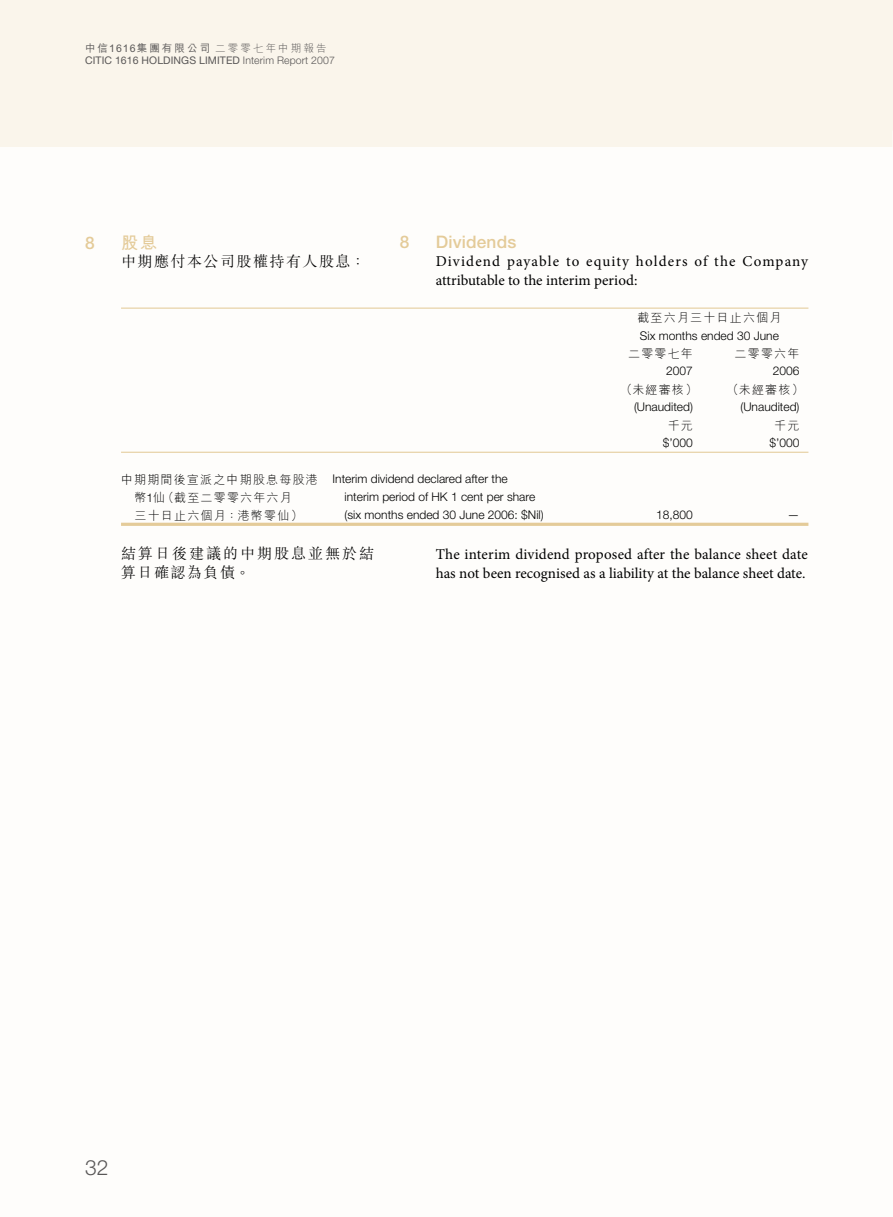
<style>
.page{position:relative;width:893px;height:1217px;background:#fff}
.page>*{position:absolute;margin:0;border:0;box-sizing:border-box;transform-origin:0 0}
.t1{font:300 21px "Helvetica Neue LT Std";color:#595757}
.t2{font:500 17.25px "Helvetica Neue LT Std";letter-spacing:.01em;color:#e4cb99}
.t3{font:17.25px "M Hei HK Bold E Ten B5 H";color:#e4cb99}
.t4{font:15px/19.5px "Minion Pro";letter-spacing:.005em;color:#000}
.t5{font:15px/19.5px "Minion Pro";letter-spacing:.065em;color:#000}
.t6{font:15px/19.5px "M Sung HK Light E Ten B5 H";letter-spacing:.135em;color:#000}
.t7{font:15px "M Sung HK Light E Ten B5 H";letter-spacing:.1em;color:#000}
.t8{font:300 12px/18px "Helvetica Neue LT Std";color:#000}
.t9{font:12px/18px "M Hei HK Light E Ten B5 H";letter-spacing:.1em;color:#000}
.t10{font:10.5px "Helvetica Neue LT Std";letter-spacing:.01em;color:#595757}
.t11{font:10.5px "M Hei HK Medium E Ten B5 H";letter-spacing:.2em;color:#595757}
.s1{font-family:"M Hei HK Light E Ten B5 H"}
.s2{font-weight:300}
.s3{font-family:"Helvetica Neue LT Std";font-weight:300}
</style>
<div class="page">
<div style="left:0;top:130px;width:893px;height:1086px;background:#fefdfb"></div>
<div style="left:0;top:0;width:893px;height:146px;background:#faf5eb"></div>
<hr style="left:121px;top:522px;width:687px;height:3px;background:#e4cb99">
<hr style="left:121px;top:451px;width:687px;height:1px;background:#e4cb99">
<hr style="left:121px;top:307px;width:687px;height:1px;background:#e4cb99">
<p class="t11" style="left:85px;top:44px;width:243px">中信1616集團有限公司 <span class="s1">二零零七年中期報告</span></p>
<p class="t10" style="left:85px;top:56px;width:251px">CITIC 1616 HOLDINGS LIMITED <span class="s2">Interim Report 2007</span></p>
<h2 class="t2" style="left:85px;top:237px;width:11px">8</h2>
<h2 class="t3" style="left:121px;top:236px;width:38px">股息</h2>
<p class="t7" style="left:121px;top:255px;width:246px">中期應付本公司股權持有人股息：</p>
<h2 class="t2" style="left:400px;top:236px;width:11px">8</h2>
<h2 class="t2" style="left:436px;top:236px;width:82px">Dividends</h2>
<p class="t5" style="left:436px;top:252px;width:374px">Dividend payable to equity holders of the Company attributable to the interim period:</p>
<p class="t9" style="left:637px;top:310px;width:145px">截至六月三十日止六個月</p>
<p class="t8" style="left:640px;top:327px;width:140px">Six months ended 30 June</p>
<p class="t9" style="left:628px;top:346px;width:66px">二零零七年</p>
<p class="t9" style="left:735px;top:346px;width:66px">二零零六年</p>
<p class="t8" style="left:666px;top:363px;width:28px">2007</p>
<p class="t8" style="left:773px;top:363px;width:28px">2006</p>
<p class="t9" style="left:620px;top:382px;width:79px">（未經審核）</p>
<p class="t9" style="left:727px;top:382px;width:79px">（未經審核）</p>
<p class="t8" style="left:634px;top:399px;width:60px">(Unaudited)</p>
<p class="t8" style="left:740px;top:399px;width:60px">(Unaudited)</p>
<p class="t9" style="left:668px;top:418px;width:27px">千元</p>
<p class="t9" style="left:774px;top:418px;width:27px">千元</p>
<p class="t8" style="left:663px;top:435px;width:32px">$’000</p>
<p class="t8" style="left:769px;top:435px;width:32px">$’000</p>
<p class="t9" style="left:135px;top:472px;width:185px;text-indent:-14px">中期期間後宣派之中期股息每股港幣<span class="s3">1</span>仙（截至二零零六年六月<br>三十日止六個月：港幣零仙）</p>
<p class="t8" style="left:345px;top:471px;width:201px;text-indent:-12px">Interim dividend declared after the interim period of HK 1 cent per share (six months ended 30 June 2006: $Nil)</p>
<p class="t8" style="left:656px;top:507px;width:38px">18,800</p>
<p class="t8" style="left:787px;top:507px;width:13px">—</p>
<p class="t6" style="left:121px;top:545px;width:255px">結算日後建議的中期股息並無於結算日確認為負債。</p>
<p class="t4" style="left:436px;top:545px;width:374px">The interim dividend proposed after the balance sheet date has not been recognised as a liability at the balance sheet date.</p>
<h1 class="t1" style="left:85px;top:1159px;width:25px">32</h1>
</div>
